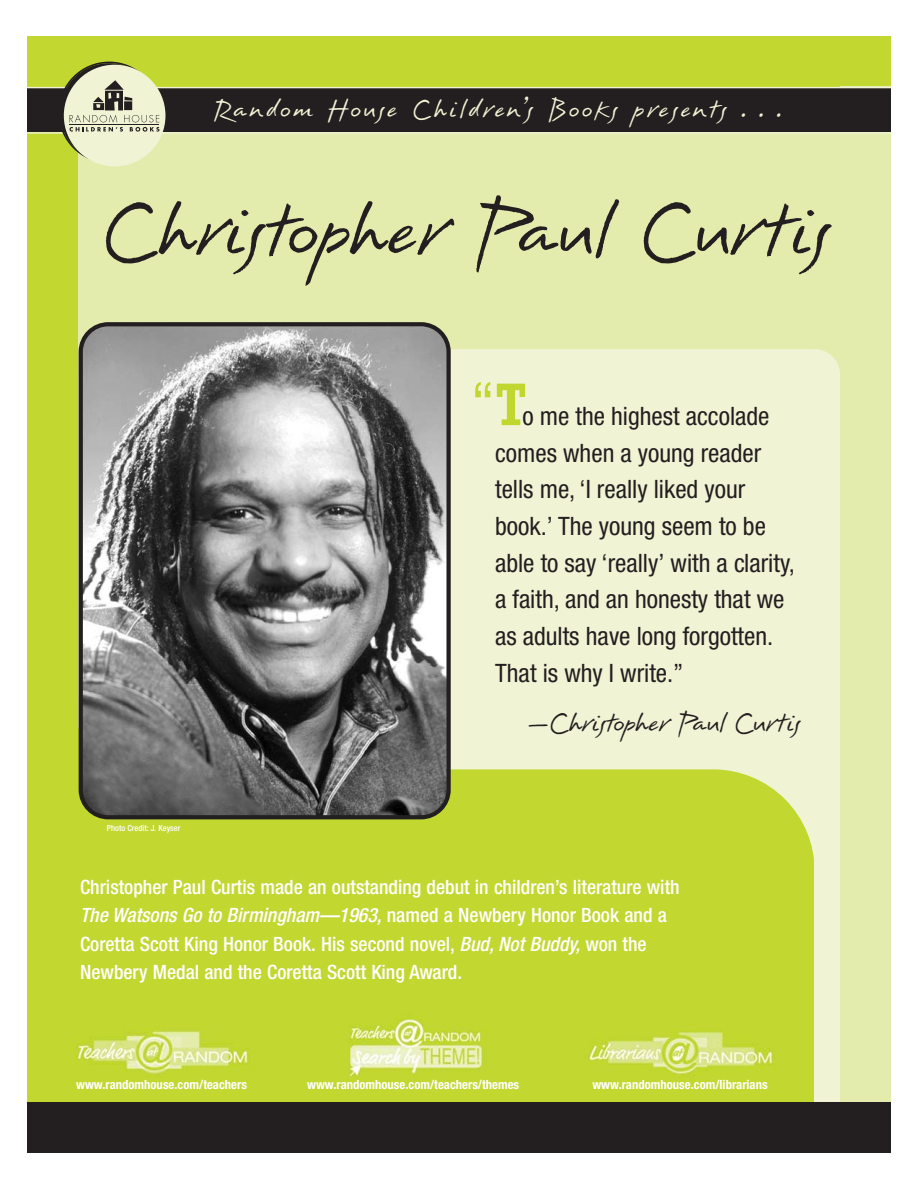
<style>
.page{position:relative;width:918px;height:1188px;background:#fff}
.page>*{position:absolute;margin:0;border:0;box-sizing:border-box;transform-origin:0 0}
.t1{font:101.55px "Erazure";color:#231f20}
.t2{font:condensed 60.6px "Helvetica Neue";color:#c1d72f}
.t3{font:35.25px "Erazure";color:#231f20}
.t4{font:33.9px "Erazure";letter-spacing:.085em;color:#f0f4d5}
.t5{font:condensed 25.35px/36.6px "Helvetica Neue";color:#231f20}
.t6{font:500 condensed 19.8px/28.2px "Helvetica Neue";color:#fff}
.t7{font:700 condensed 12.75px "Helvetica Neue";color:#fff}
.t8{font:500 condensed 8.4px "Helvetica Neue";color:#fff}
.s1{font-family:"Officina Serif";font-weight:700;font-stretch:normal}
.s2{font-style:italic}
</style>
<div class="page">
<img style="left:28px;top:36px;width:863px;height:1066px">
<div style="left:840px;top:87px;width:51px;height:1015px;background:#e4ecad"></div>
<div style="left:79px;top:87px;width:761px;height:641px;background:#e4ecad"></div>
<div style="left:815px;top:654px;width:25px;height:448px;background:#f0f4d5"></div>
<div style="left:28px;top:1102px;width:863px;height:51px;background:#231f20"></div>
<div style="left:79px;top:349px;width:761px;height:373px;background:#f0f4d5;border-radius:25px"></div>
<svg style="left:79px;top:722px;width:736px;height:209px;background:#c9db4b"></svg>
<svg style="left:28px;top:62px;width:863px;height:104px"></svg>
<svg style="left:79px;top:322px;width:372px;height:497px;background:#7c7c7b"></svg>
<h3 class="t4" style="left:214px;top:95px;width:569px">Random House Children’s Books presents . . .</h3>
<h1 class="t1" style="left:101px;top:190px;width:731px">Christopher Paul Curtis</h1>
<p class="t8" style="left:107px;top:825px;width:75px">Photo Credit: J. Keyser</p>
<h2 class="t2" style="left:470px;top:382px;width:58px">“<span class="s1">T</span></h2>
<p class="t5" style="left:495px;top:400px;width:301px;text-indent:27px">o me the highest accolade comes when a young reader tells me, ‘I really liked your book.’ The young seem to be able to say ‘really’ with a clarity, a faith, and an honesty that we as adults have long forgotten.<br>That is why I write.”</p>
<h3 class="t3" style="left:528px;top:709px;width:274px">—Christopher Paul Curtis</h3>
<p class="t6" style="left:80px;top:875px;width:601px">Christopher Paul Curtis made an outstanding debut in children’s literature with <span class="s2">The Watsons Go to Birmingham—1963,</span>named a Newbery Honor Book and a Coretta Scott King Honor Book. His second novel, <span class="s2">Bud,Not Buddy,</span>won the Newbery Medal and the Coretta Scott King Award.</p>
<p class="t7" style="left:76px;top:1080px;width:172px">www.randomhouse.com/teachers</p>
<p class="t7" style="left:307px;top:1080px;width:214px">www.randomhouse.com/teachers/themes</p>
<p class="t7" style="left:592px;top:1080px;width:177px">www.randomhouse.com/librarians</p>
</div>
